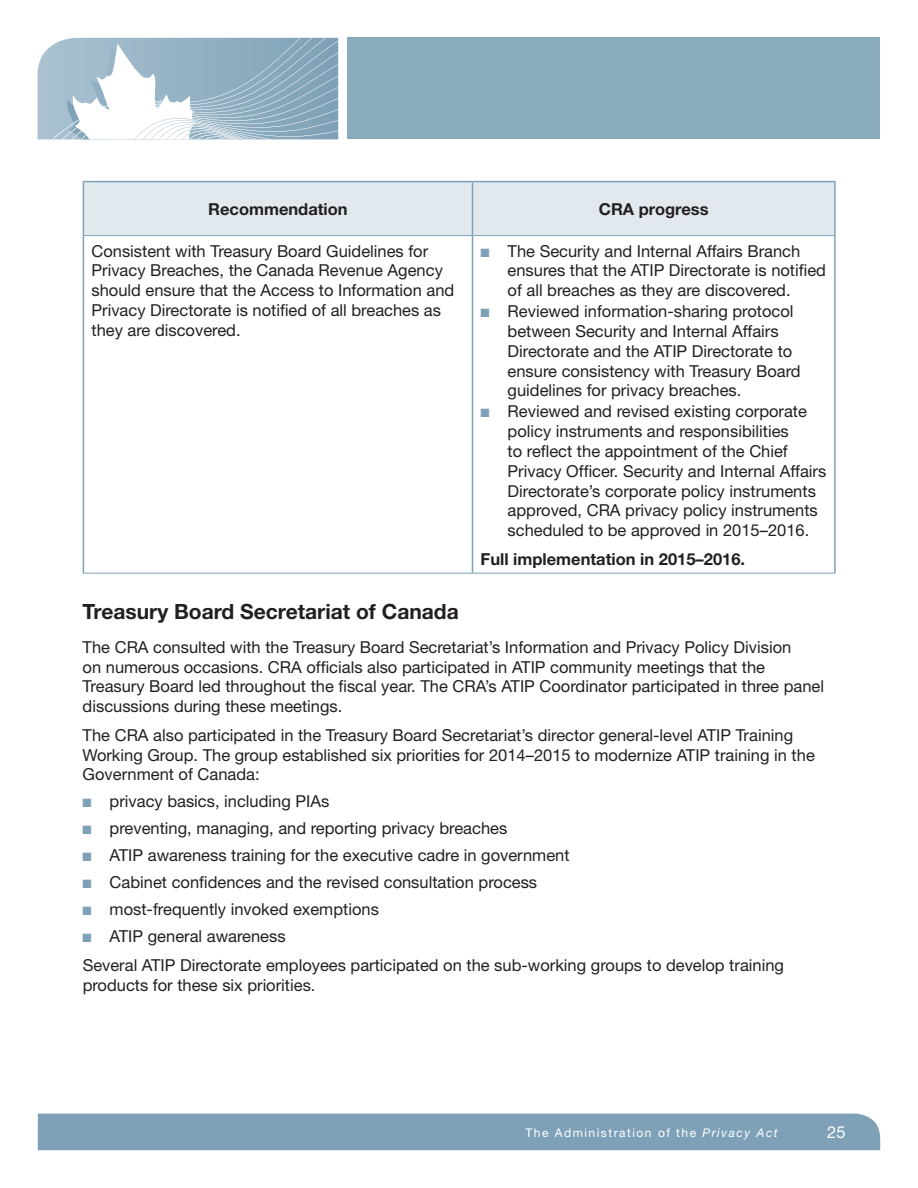
<style>
.page{position:relative;width:918px;height:1188px;background:#fff}
.page>*{position:absolute;margin:0;border:0;box-sizing:border-box;transform-origin:0 0}
.t1{font:700 21px "Helvetica Neue";color:#231f20}
.t2{font:16.5px/19.8px "Helvetica Neue";color:#231f20}
.t3{font:700 16.5px "Helvetica Neue";color:#231f20}
.t4{font:16.5px "Helvetica Neue";color:#fff}
.t5{font:12px "Helvetica Neue";letter-spacing:.125em;color:#fff}
.s1{color:#7ea1b7}
.s2{font-style:italic}
</style>
<div class="page">
<div style="left:38px;top:1114px;width:842px;height:36px;background:#7ea1b7"></div>
<div style="left:348px;top:38px;width:532px;height:101px;background:#8aaabe"></div>
<svg style="left:37px;top:38px;width:301px;height:102px"></svg>
<div style="left:84px;top:182px;width:750px;height:53px;background:#e1e9ef"></div>
<hr style="left:83px;top:181px;width:389px;height:1px;background:#7ea1b7">
<hr style="left:83px;top:182px;width:1px;height:54px;background:#7ea1b7">
<hr style="left:472px;top:181px;width:364px;height:1px;background:#7ea1b7">
<hr style="left:472px;top:182px;width:1px;height:53px;background:#7ea1b7">
<hr style="left:834px;top:182px;width:2px;height:54px;background:#7ea1b7">
<hr style="left:83px;top:236px;width:1px;height:337px;background:#7ea1b7">
<hr style="left:472px;top:236px;width:1px;height:337px;background:#7ea1b7">
<hr style="left:834px;top:236px;width:2px;height:337px;background:#7ea1b7">
<hr style="left:84px;top:235px;width:388px;height:1px;background:#7ea1b7">
<hr style="left:472px;top:235px;width:362px;height:1px;background:#7ea1b7">
<hr style="left:83px;top:573px;width:389px;height:1px;background:#7ea1b7">
<hr style="left:472px;top:573px;width:364px;height:1px;background:#7ea1b7">
<p class="t3" style="left:208px;top:199px;width:141px">Recommendation</p>
<p class="t3" style="left:599px;top:199px;width:111px">CRA progress</p>
<p class="t2" style="left:92px;top:241px;width:364px">Consistent with Treasury Board Guidelines for Privacy Breaches, the Canada Revenue Agency should ensure that the Access to Information and Privacy Directorate is notified of all breaches as they are discovered.</p>
<p class="t2" style="left:508px;top:241px;width:320px;text-indent:-27px"><span class="s1">■</span> The Security and Internal Affairs Branch ensures that the ATIP Directorate is notified of all breaches as they are discovered.</p>
<p class="t2" style="left:508px;top:301px;width:295px;text-indent:-27px"><span class="s1">■</span> Reviewed information-sharing protocol between Security and Internal Affairs Directorate and the ATIP Directorate to ensure consistency with Treasury Board guidelines for privacy breaches.</p>
<p class="t2" style="left:508px;top:401px;width:320px;text-indent:-27px"><span class="s1">■</span> Reviewed and revised existing corporate policy instruments and responsibilities<br>to reflect the appointment of the Chief Privacy Officer. Security and Internal Affairs Directorate’s corporate policy instruments approved, CRA privacy policy instruments scheduled to be approved in 2015–2016.</p>
<p class="t3" style="left:481px;top:549px;width:266px">Full implementation in 2015–2016.</p>
<p class="t1" style="left:83px;top:598px;width:378px">Treasury Board Secretariat of Canada</p>
<p class="t2" style="left:83px;top:637px;width:743px">The CRA consulted with the Treasury Board Secretariat’s Information and Privacy Policy Division<br>on numerous occasions. CRA officials also participated in ATIP community meetings that the Treasury Board led throughout the fiscal year. The CRA’s ATIP Coordinator participated in three panel discussions during these meetings.</p>
<p class="t2" style="left:83px;top:725px;width:734px">The CRA also participated in the Treasury Board Secretariat’s director general-level ATIP Training<br>Working Group. The group established six priorities for 2014–2015 to modernize ATIP training in the<br>Government of Canada:</p>
<p class="t2" style="left:83px;top:791px;width:248px"><span class="s1">■</span> privacy basics, including PIAs</p>
<p class="t2" style="left:83px;top:818px;width:426px"><span class="s1">■</span> preventing, managing, and reporting privacy breaches</p>
<p class="t2" style="left:83px;top:845px;width:488px"><span class="s1">■</span> ATIP awareness training for the executive cadre in government</p>
<p class="t2" style="left:83px;top:872px;width:456px"><span class="s1">■</span> Cabinet confidences and the revised consultation process</p>
<p class="t2" style="left:83px;top:899px;width:298px"><span class="s1">■</span> most-frequently invoked exemptions</p>
<p class="t2" style="left:83px;top:922px;width:703px;line-height:28.8px"><span class="s1">■</span> ATIP general awareness<br>Several ATIP Directorate employees participated on the sub‑working groups to develop training</p>
<p class="t2" style="left:83px;top:975px;width:234px">products for these six priorities.</p>
<p class="t5" style="left:525px;top:1125px;width:254px">The Administration of the <span class="s2">Privacy Act</span></p>
<p class="t4" style="left:827px;top:1123px;width:20px">25</p>
</div>
